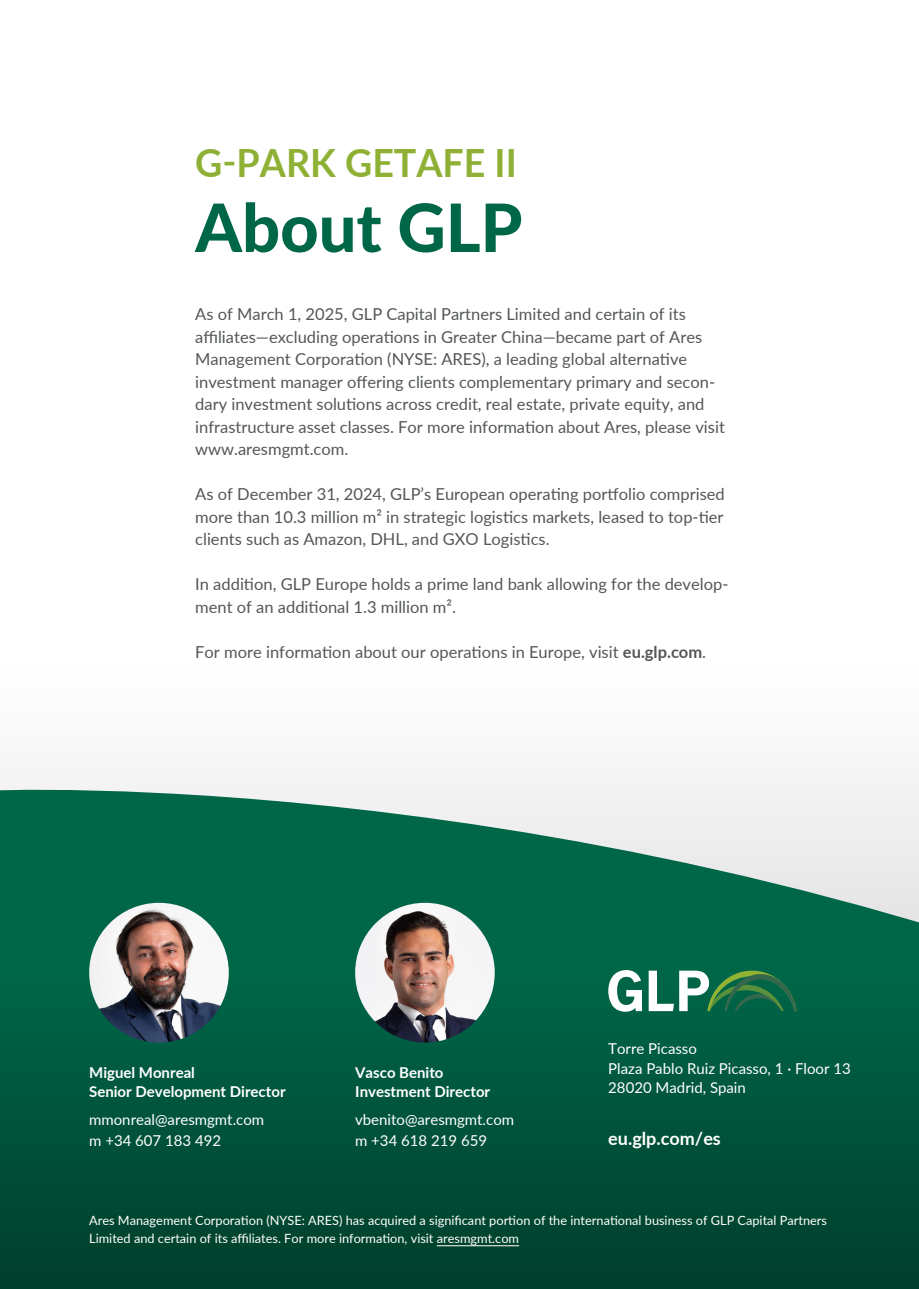
<style>
.page{position:relative;width:919px;height:1289px;background:#fff}
.page>*{position:absolute;margin:0;border:0;box-sizing:border-box;transform-origin:0 0}
.t1{font:800 66.75px "Lato";color:#006648}
.t2{font:700 38.85px "Lato";color:#8eb135}
.t3{font:700 18px "Lato";color:#fff}
.t4{font:16.5px/22.5px "Lato";color:#545757}
.t5{font:15px/21px "Lato";color:#fff}
.t6{font:700 15px/19.5px "Lato";color:#fff}
.t7{font:12.75px/18px "Lato";color:#fff}
.s1{font-weight:700}
</style>
<div class="page">
<div style="left:0;top:656px;width:918px;height:632px;background:#fafafa"></div>
<svg style="left:0;top:789px;width:918px;height:499px;fill:#006648"></svg>
<div style="left:1px;top:974px;width:917px;height:314px;background:linear-gradient(to bottom,#006748,#003e2c)"></div>
<img style="left:89px;top:902px;width:140px;height:140px;border-radius:70px">
<img style="left:355px;top:902px;width:139px;height:140px;border-radius:70px">
<svg style="left:608px;top:970px;width:34px;height:41px"></svg>
<svg style="left:648px;top:970px;width:148px;height:41px"></svg>
<hr style="left:437px;top:1245px;width:82px;height:1px;background:#fff">
<h2 class="t2" style="left:195px;top:134px;width:323px">G-PARK GETAFE II</h2>
<h1 class="t1" style="left:195px;top:178px;width:329px">About GLP</h1>
<p class="t4" style="left:195px;top:302px;width:531px">As of March 1, 2025, GLP Capital Partners Limited and certain of its affiliates—excluding operations in Greater China—became part of Ares Management Corporation (NYSE: ARES), a leading global alternative investment manager offering clients complementary primary and secon&shy;dary investment solutions across credit, real estate, private equity, and infrastructure asset classes. For more information about Ares, please visit www.aresmgmt.com.</p>
<p class="t4" style="left:195px;top:482px;width:531px;text-align:justify">As of December 31, 2024, GLP’s European operating portfolio comprised more than 10.3 million m² in strategic logistics markets, leased to top-tier clients such as Amazon, DHL, and GXO Logistics.</p>
<p class="t4" style="left:195px;top:572px;width:534px">In addition, GLP Europe holds a prime land bank allowing for the develop&shy;ment of an additional 1.3 million m².</p>
<p class="t4" style="left:195px;top:640px;width:512px">For more information about our operations in Europe, visit <span class="s1">eu.glp.com</span>.</p>
<p class="t6" style="left:89px;top:1061px;width:198px">Miguel Monreal<br>Senior Development Director</p>
<p class="t5" style="left:89px;top:1107px;width:176px">mmonreal@aresmgmt.com m +34 607 183 492</p>
<p class="t6" style="left:355px;top:1061px;width:136px">Vasco Benito<br>Investment Director</p>
<p class="t5" style="left:355px;top:1107px;width:160px">vbenito@aresmgmt.com m +34 618 219 659</p>
<p class="t5" style="left:608px;top:1038px;width:244px;line-height:19.5px">Torre Picasso<br>Plaza Pablo Ruiz Picasso, 1 · Floor 13<br>28020 Madrid, Spain</p>
<p class="t3" style="left:608px;top:1124px;width:114px">eu.glp.com/es</p>
<p class="t7" style="left:89px;top:1210px;width:739px">Ares Management Corporation (NYSE: ARES) has acquired a significant portion of the international business of GLP Capital Partners<br>Limited and certain of its affiliates. For more information, visit aresmgmt.com</p>
</div>
